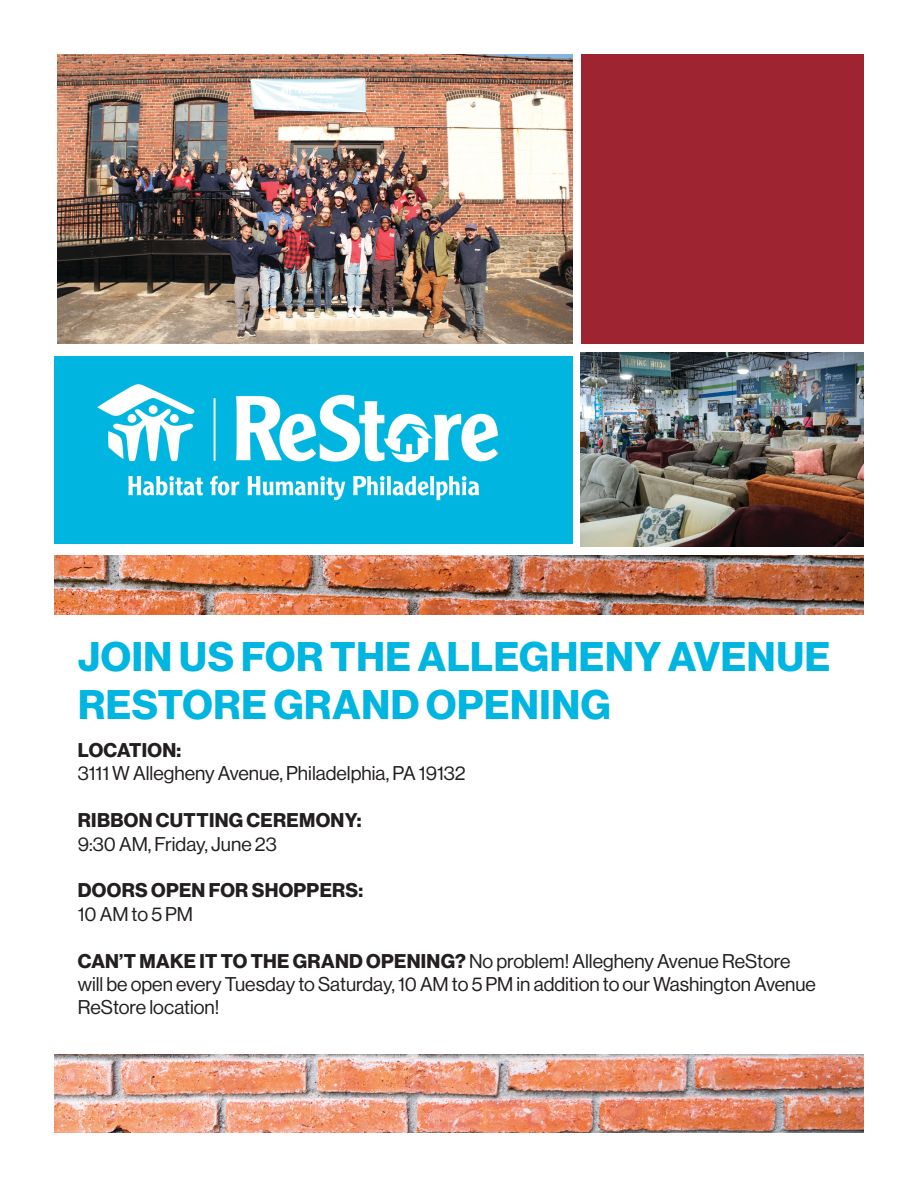
<style>
.page{position:relative;width:918px;height:1188px;background:#fff}
.page>*{position:absolute;margin:0;border:0;box-sizing:border-box;transform-origin:0 0}
.t1{font:40.5px/48.6px "N Haas Grotesk DS Pro 75 Bd";letter-spacing:.015em;color:#00b5e0}
.t2{font:19.5px/23.4px "N Haas Grotesk DS Pro 55 Rg";color:#231f20}
.t3{font:19.5px "N Haas Grotesk DS Pro 75 Bd";letter-spacing:.015em;color:#231f20}
.s1{font-family:"N Haas Grotesk DS Pro 75 Bd"}
</style>
<div class="page">
<img style="left:54px;top:555px;width:810px;height:577px">
<div style="left:48px;top:615px;width:833px;height:439px;background:#fff"></div>
<img style="left:57px;top:54px;width:515px;height:289px">
<div style="left:581px;top:54px;width:283px;height:289px;background:#9e2432"></div>
<div style="left:54px;top:356px;width:518px;height:188px;background:#00b5e0"></div>
<img style="left:97px;top:384px;width:402px;height:117px">
<img style="left:580px;top:352px;width:284px;height:194px">
<p class="t1" style="left:78px;top:633px;width:754px">JOIN US FOR THE ALLEGHENY AVENUE<br>RESTORE GRAND OPENING</p>
<p class="t3" style="left:78px;top:739px;width:105px">LOCATION:</p>
<p class="t2" style="left:78px;top:762px;width:389px">3111 W Allegheny Avenue, Philadelphia, PA 19132</p>
<p class="t3" style="left:78px;top:809px;width:285px">RIBBON CUTTING CEREMONY:</p>
<p class="t2" style="left:78px;top:832px;width:201px">9:30 AM, Friday, June 23</p>
<p class="t3" style="left:78px;top:879px;width:287px">DOORS OPEN FOR SHOPPERS:</p>
<p class="t2" style="left:78px;top:902px;width:117px">10 AM to 5 PM</p>
<p class="t2" style="left:78px;top:949px;width:740px"><span class="s1">CAN’T MAKE IT TO THE GRAND OPENING?</span> No problem! Allegheny Avenue ReStore will be open every Tuesday to Saturday, 10 AM to 5 PM in addition to our Washington Avenue<br>ReStore location!</p>
</div>
